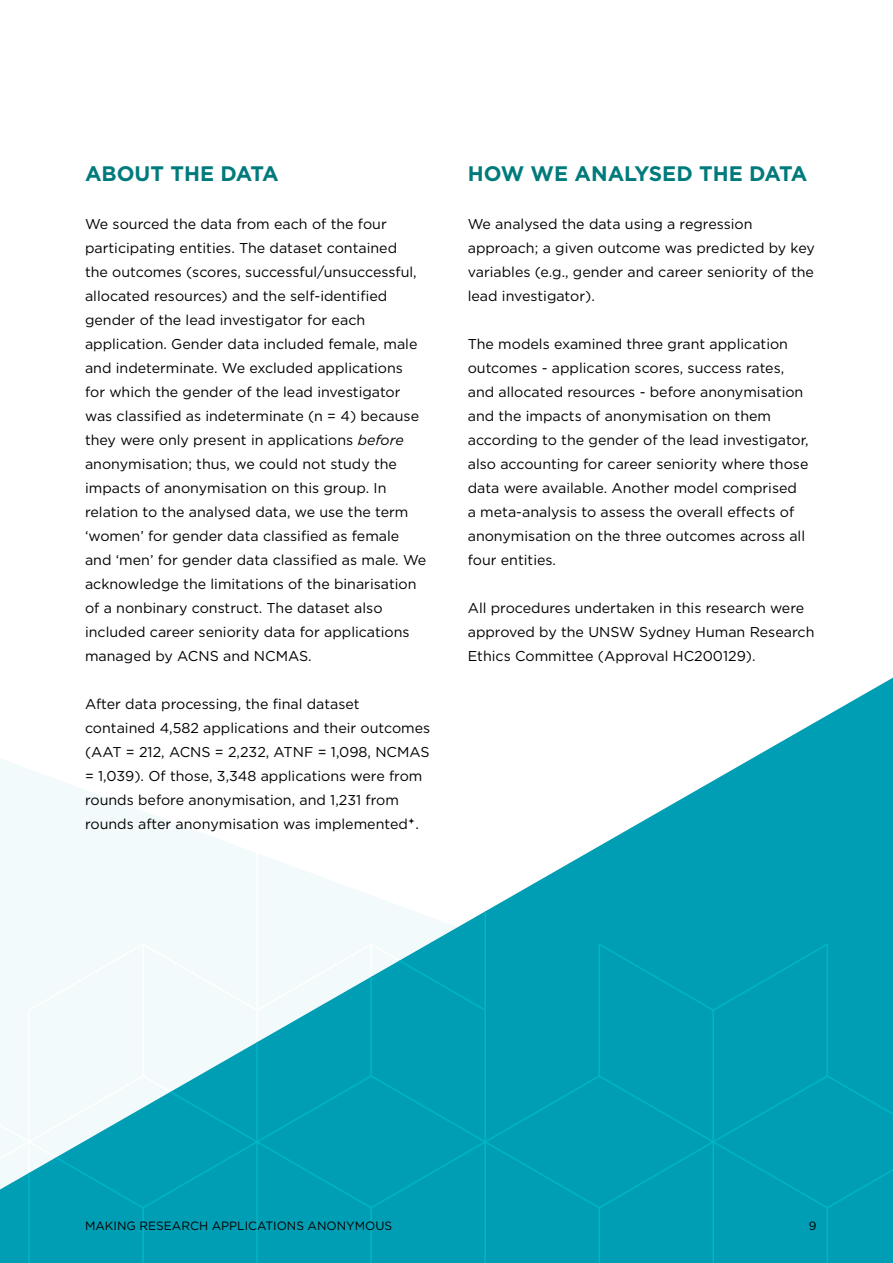
<style>
.page{position:relative;width:893px;height:1263px;background:#fff}
.page>*{position:absolute;margin:0;border:0;box-sizing:border-box;transform-origin:0 0}
.t1{font:700 21px "Gotham";color:#007a7b}
.t2{font:14.25px/24px "Gotham";color:#000}
.t3{font:12px "Gotham";color:#000}
.s1{font-style:italic}
</style>
<div class="page">
<svg style="left:0;top:678px;width:893px;height:585px;fill:#009eb4"></svg>
<svg style="left:409px;top:818px;width:6px;height:6px"></svg>
<h2 class="t1" style="left:85px;top:160px;width:195px">ABOUT THE DATA</h2>
<p class="t2" style="left:85px;top:212px;width:343px">We sourced the data from each of the four participating entities. The dataset contained<br>the outcomes (scores, successful/unsuccessful, allocated resources) and the self-identified gender of the lead investigator for each application. Gender data included female, male and indeterminate. We excluded applications for which the gender of the lead investigator was classified as indeterminate (n = 4) because they were only present in applications <span class="s1">before </span>anonymisation; thus, we could not study the impacts of anonymisation on this group. In relation to the analysed data, we use the term ‘women’ for gender data classified as female and ‘men’ for gender data classified as male. We acknowledge the limitations of the binarisation of a nonbinary construct. The dataset also included career seniority data for applications managed by ACNS and NCMAS.</p>
<p class="t2" style="left:85px;top:692px;width:347px">After data processing, the final dataset contained 4,582 applications and their outcomes (AAT = 212, ACNS = 2,232, ATNF = 1,098, NCMAS = 1,039). Of those, 3,348 applications were from rounds before anonymisation, and 1,231 from rounds after anonymisation was implemented .</p>
<h2 class="t1" style="left:468px;top:160px;width:341px">HOW WE ANALYSED THE DATA</h2>
<p class="t2" style="left:468px;top:212px;width:349px">We analysed the data using a regression approach; a given outcome was predicted by key variables (e.g., gender and career seniority of the lead investigator).</p>
<p class="t2" style="left:468px;top:332px;width:342px">The models examined three grant application outcomes - application scores, success rates, and allocated resources - before anonymisation and the impacts of anonymisation on them according to the gender of the lead investigator, also accounting for career seniority where those data were available. Another model comprised a meta-analysis to assess the overall effects of anonymisation on the three outcomes across all four entities.</p>
<p class="t2" style="left:468px;top:596px;width:348px">All procedures undertaken in this research were approved by the UNSW Sydney Human Research<br>Ethics Committee (Approval HC200129).</p>
<p class="t3" style="left:85px;top:1217px;width:309px">MAKING RESEARCH APPLICATIONS ANONYMOUS</p>
<p class="t3" style="left:809px;top:1217px;width:9px">9</p>
</div>
